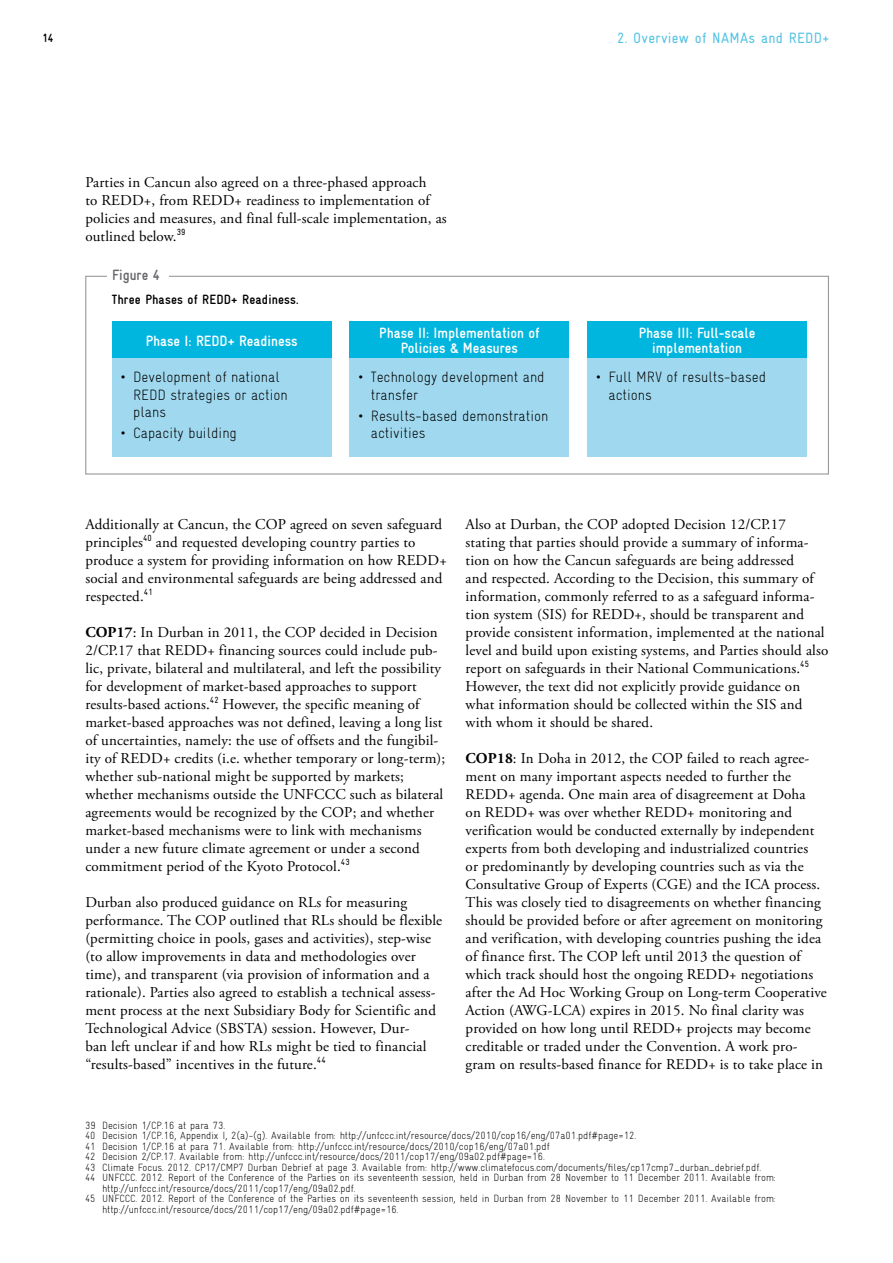
<style>
.page{position:relative;width:893px;height:1263px;background:#fff}
.page>*{position:absolute;margin:0;border:0;box-sizing:border-box;transform-origin:0 0}
.t1{font:15px/18px "Adobe Garamond Pro";letter-spacing:.01em;color:#000}
.t2{font:300 condensed 15px/17.2px "Gravur";color:#000}
.t3{font:700 condensed 15px/15px "Gravur";color:#fff;text-align:center}
.t4{font:condensed 15px "Gravur";letter-spacing:.02em;color:#52c2e4}
.t5{font:700 condensed 15px "Gravur";color:#68676b}
.t6{font:700 condensed 13.5px "Gravur";letter-spacing:.01em;color:#000}
.t7{font:700 condensed 12px "Gravur";color:#000}
.t8{font:300 condensed 10.5px "Gravur";color:#000}
.s1{font-weight:700}
</style>
<div class="page">
<div style="left:85px;top:276px;width:744px;height:199px;border:1px solid #9a9a9e"></div>
<div style="left:107px;top:268px;width:62px;height:15px;background:#fff"></div>
<div style="left:112px;top:322px;width:220px;height:36px;background:#00b5de"></div>
<div style="left:112px;top:358px;width:220px;height:99px;background:#a0d9ef"></div>
<div style="left:350px;top:322px;width:219px;height:36px;background:#00b5de"></div>
<div style="left:350px;top:358px;width:219px;height:99px;background:#a0d9ef"></div>
<div style="left:587px;top:322px;width:220px;height:36px;background:#00b5de"></div>
<div style="left:587px;top:358px;width:220px;height:99px;background:#a0d9ef"></div>
<p class="t7" style="left:43px;top:32px;width:13px">14</p>
<p class="t4" style="left:617px;top:29px;width:213px">2. Overview of NAMAs and REDD+</p>
<p class="t1" style="left:85px;top:173px;width:363px">Parties in Cancun also agreed on a three-phased approach<br>to REDD+, from REDD+ readiness to implementation of policies and measures, and final full-scale implementation, as outlined below.<sup>39</sup></p>
<p class="t5" style="left:112px;top:266px;width:49px">Figure 4</p>
<p class="t6" style="left:112px;top:292px;width:188px">Three Phases of REDD+ Readiness.</p>
<p class="t3" style="left:146px;top:333px;width:153px">Phase I: REDD+ Readiness</p>
<p class="t2" style="left:133px;top:369px;width:156px;text-indent:-13px">• Development of national<br>REDD strategies or action plans</p>
<p class="t2" style="left:120px;top:425px;width:118px">• Capacity building</p>
<p class="t3" style="left:379px;top:326px;width:162px">Phase II: Implementation of<br>Policies &amp; Measures</p>
<p class="t2" style="left:371px;top:369px;width:175px;text-indent:-13px">• Technology development and transfer</p>
<p class="t2" style="left:371px;top:407px;width:179px;text-indent:-13px">• Results-based demonstration activities</p>
<p class="t3" style="left:639px;top:326px;width:118px">Phase III: Full-scale implementation</p>
<p class="t2" style="left:608px;top:369px;width:159px;text-indent:-13px">• Full MRV of results-based actions</p>
<p class="t1" style="left:85px;top:515px;width:363px">Additionally at Cancun, the COP agreed on seven safeguard principles<sup>40</sup> and requested developing country parties to produce a system for providing information on how REDD+ social and environmental safeguards are being addressed and respected.<sup>41</sup></p>
<p class="t1" style="left:85px;top:623px;width:361px"><span class="s1">COP17</span>: In Durban in 2011, the COP decided in Decision 2/CP.17 that REDD+ financing sources could include pub&shy;lic, private, bilateral and multilateral, and left the possibility for development of market-based approaches to support results-based actions.<sup>42</sup> However, the specific meaning of market-based approaches was not defined, leaving a long list of uncertainties, namely: the use of offsets and the fungibil&shy;ity of REDD+ credits (i.e. whether temporary or long-term); whether sub-national might be supported by markets; whether mechanisms outside the UNFCCC such as bilateral agreements would be recognized by the COP; and whether market-based mechanisms were to link with mechanisms under a new future climate agreement or under a second commitment period of the Kyoto Protocol.<sup>43</sup></p>
<p class="t1" style="left:85px;top:893px;width:358px">Durban also produced guidance on RLs for measuring performance. The COP outlined that RLs should be flexible (permitting choice in pools, gases and activities), step-wise (to allow improvements in data and methodologies over time), and transparent (via provision of information and a rationale). Parties also agreed to establish a technical assess&shy;ment process at the next Subsidiary Body for Scientific and Technological Advice (SBSTA) session. However, Dur-<br>ban left unclear if and how RLs might be tied to financial “results-based” incentives in the future.<sup>44</sup></p>
<p class="t1" style="left:466px;top:515px;width:364px">Also at Durban, the COP adopted Decision 12/CP.17 stating that parties should provide a summary of informa&shy;tion on how the Cancun safeguards are being addressed<br>and respected. According to the Decision, this summary of information, commonly referred to as a safeguard informa&shy;tion system (SIS) for REDD+, should be transparent and provide consistent information, implemented at the national level and build upon existing systems, and Parties should also report on safeguards in their National Communications.<sup>45<br></sup>However, the text did not explicitly provide guidance on what information should be collected within the SIS and with whom it should be shared.</p>
<p class="t1" style="left:466px;top:749px;width:363px"><span class="s1">COP18</span>: In Doha in 2012, the COP failed to reach agree&shy;ment on many important aspects needed to further the REDD+ agenda. One main area of disagreement at Doha<br>on REDD+ was over whether REDD+ monitoring and verification would be conducted externally by independent experts from both developing and industrialized countries<br>or predominantly by developing countries such as via the Consultative Group of Experts (CGE) and the ICA process.<br>This was closely tied to disagreements on whether financing should be provided before or after agreement on monitoring and verification, with developing countries pushing the idea of finance first. The COP left until 2013 the question of which track should host the ongoing REDD+ negotiations after the Ad Hoc Working Group on Long-term Cooperative Action (AWG-LCA) expires in 2015. No final clarity was provided on how long until REDD+ projects may become creditable or traded under the Convention. A work pro&shy;gram on results-based finance for REDD+ is to take place in</p>
<p class="t8" style="left:85px;top:1119px;width:142px">39 Decision 1/CP.16 at para 73.</p>
<p class="t8" style="left:85px;top:1130px;width:553px">40 Decision 1/CP.16, Appendix I, 2(a)-(g). Available from: http://unfccc.int/resource/docs/2010/cop16/eng/07a01.pdf#page=12.</p>
<p class="t8" style="left:85px;top:1140px;width:466px">41 Decision 1/CP.16 at para 71. Available from: http://unfccc.int/resource/docs/2010/cop16/eng/07a01.pdf</p>
<p class="t8" style="left:85px;top:1151px;width:461px">42 Decision 2/CP.17. Available from: http://unfccc.int/resource/docs/2011/cop17/eng/09a02.pdf#page=16.</p>
<p class="t8" style="left:85px;top:1161px;width:678px">43 Climate Focus. 2012. CP17/CMP7 Durban Debrief at page 3. Available from: http://www.climatefocus.com/documents/files/cp17cmp7_durban_debrief.pdf.</p>
<p class="t8" style="left:85px;top:1172px;width:692px">44 UNFCCC. 2012. Report of the Conference of the Parties on its seventeenth session, held in Durban from 28 November to 11 December 2011. Available from:</p>
<p class="t8" style="left:102px;top:1182px;width:255px">http://unfccc.int/resource/docs/2011/cop17/eng/09a02.pdf.</p>
<p class="t8" style="left:85px;top:1193px;width:692px">45 UNFCCC. 2012. Report of the Conference of the Parties on its seventeenth session, held in Durban from 28 November to 11 December 2011. Available from:</p>
<p class="t8" style="left:102px;top:1203px;width:298px">http://unfccc.int/resource/docs/2011/cop17/eng/09a02.pdf#page=16.</p>
</div>
